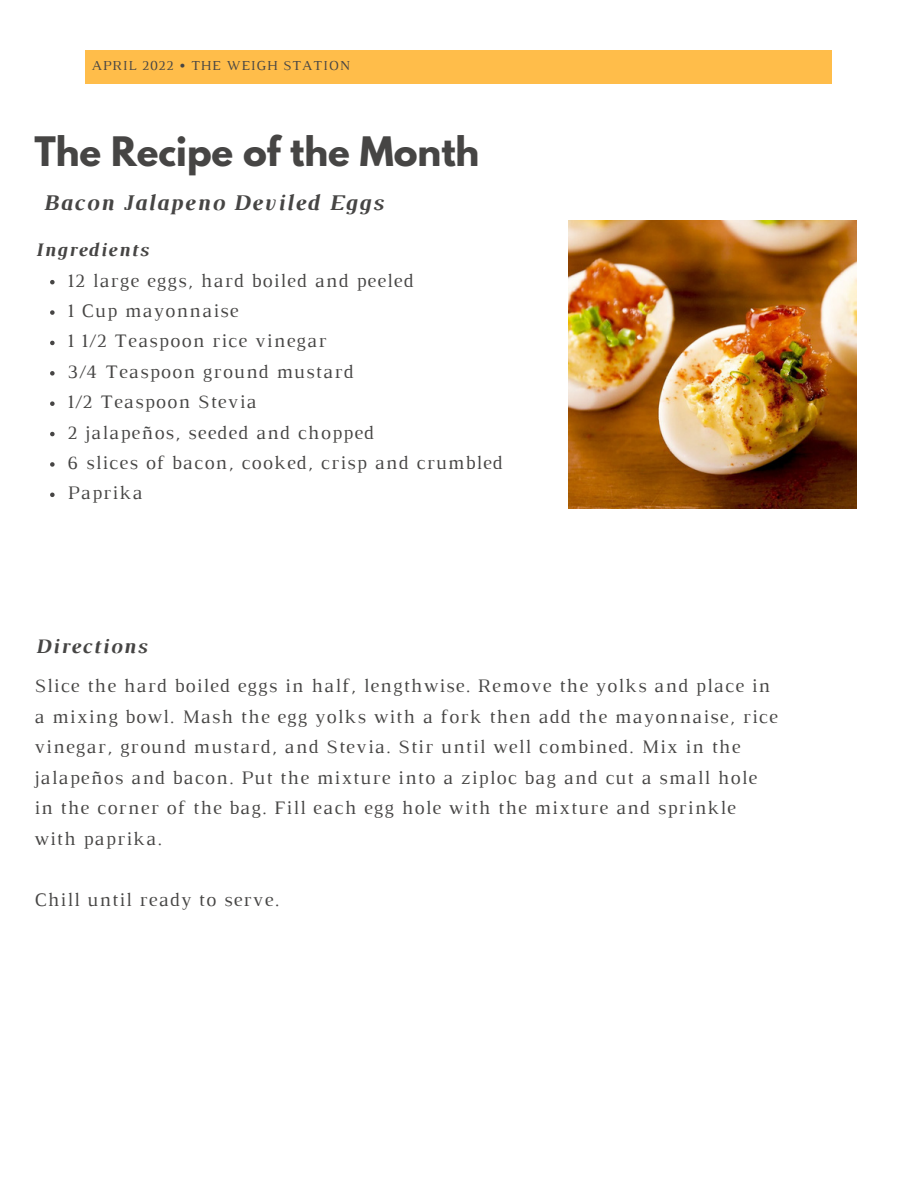
<style>
.page{position:relative;width:918px;height:1188px;background:#fff}
.page>*{position:absolute;margin:0;border:0;box-sizing:border-box;transform-origin:0 0}
.t1{font:700 36px "League Spartan";color:#464544}
.t2{font:italic 700 22.95px "Luthier";letter-spacing:.06em;color:#464544}
.t3{font:italic 700 21px "Luthier";letter-spacing:.06em;color:#464544}
.t4{font:19.5px/30.5px "Luthier";letter-spacing:.06em;color:#464544}
.t5{font:italic 700 19.5px "Luthier";letter-spacing:.06em;color:#464544}
.t6{font:13.95px "Luthier";letter-spacing:.06em;color:#464544}
</style>
<div class="page">
<div style="left:85px;top:50px;width:747px;height:34px;background:#ffbd4a"></div>
<img style="left:569px;top:221px;width:288px;height:288px">
<svg style="left:50px;top:280px;width:5px;height:4px"></svg>
<svg style="left:50px;top:310px;width:5px;height:5px"></svg>
<svg style="left:50px;top:341px;width:5px;height:4px"></svg>
<svg style="left:50px;top:371px;width:5px;height:5px"></svg>
<svg style="left:50px;top:401px;width:5px;height:5px"></svg>
<svg style="left:50px;top:432px;width:5px;height:4px"></svg>
<svg style="left:50px;top:462px;width:5px;height:5px"></svg>
<svg style="left:50px;top:493px;width:5px;height:4px"></svg>
<p class="t6" style="left:92px;top:61px;width:260px">APRIL 2022 • THE WEIGH STATION</p>
<p class="t1" style="left:34px;top:133px;width:447px">The Recipe of the Month</p>
<p class="t2" style="left:42px;top:194px;width:341px">Bacon Jalapeno Deviled Eggs</p>
<p class="t5" style="left:34px;top:243px;width:115px">Ingredients</p>
<p class="t4" style="left:67px;top:267px;width:348px">12 large eggs, hard boiled and peeled</p>
<p class="t4" style="left:67px;top:297px;width:173px">1 Cup mayonnaise</p>
<p class="t4" style="left:67px;top:327px;width:261px">1 1/2 Teaspoon rice vinegar</p>
<p class="t4" style="left:67px;top:358px;width:288px">3/4 Teaspoon ground mustard</p>
<p class="t4" style="left:67px;top:388px;width:191px">1/2 Teaspoon Stevia</p>
<p class="t4" style="left:67px;top:418px;width:308px">2 jalapeños, seeded and chopped</p>
<p class="t4" style="left:67px;top:449px;width:437px">6 slices of bacon, cooked, crisp and crumbled</p>
<p class="t4" style="left:67px;top:479px;width:77px">Paprika</p>
<p class="t3" style="left:34px;top:639px;width:113px">Directions</p>
<p class="t4" style="left:34px;top:672px;width:745px">Slice the hard boiled eggs in half, lengthwise. Remove the yolks and place in a mixing bowl. Mash the egg yolks with a fork then add the mayonnaise, rice vinegar, ground mustard, and Stevia. Stir until well combined. Mix in the jalapeños and bacon. Put the mixture into a ziploc bag and cut a small hole in the corner of the bag. Fill each egg hole with the mixture and sprinkle with paprika.</p>
<p class="t4" style="left:34px;top:886px;width:246px">Chill until ready to serve.</p>
</div>
